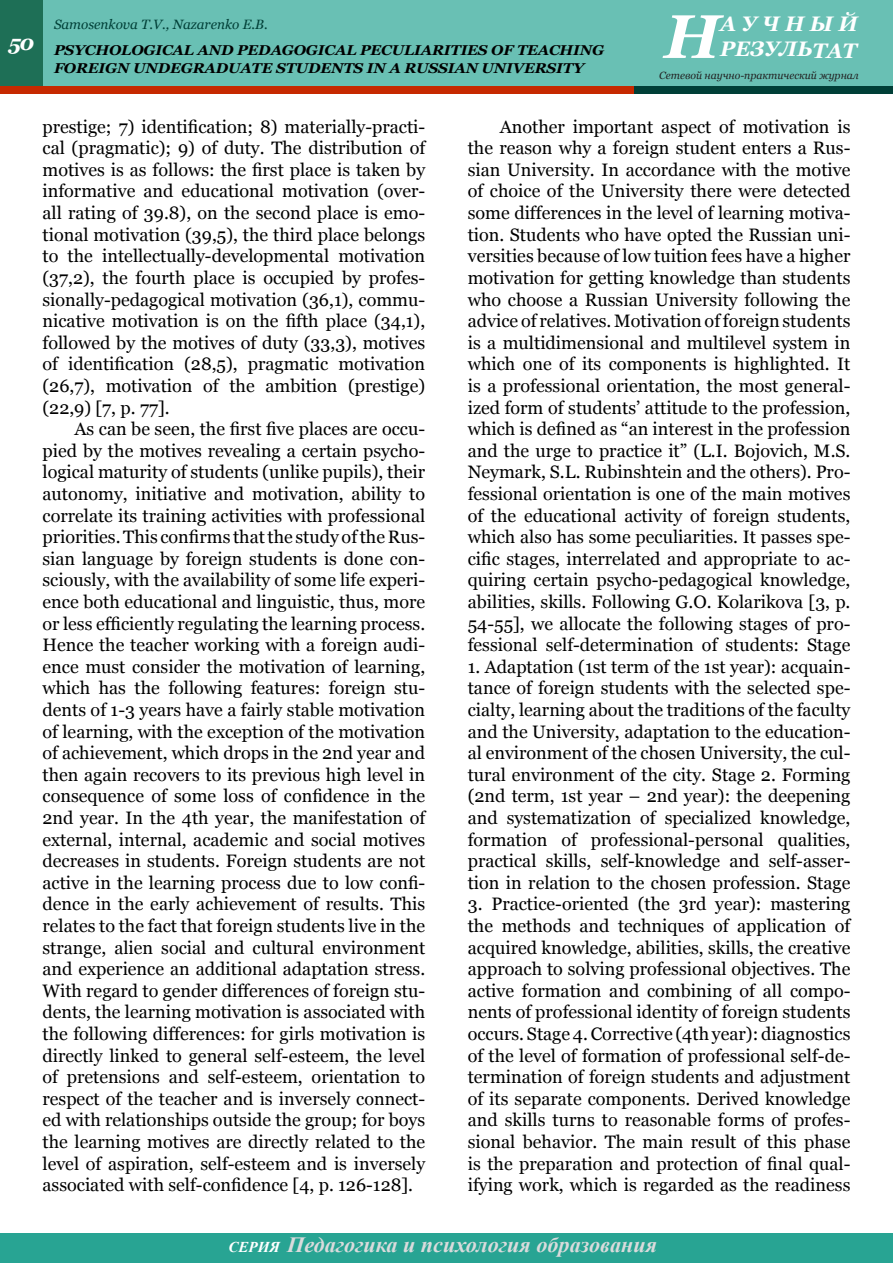
<style>
.page{position:relative;width:893px;height:1263px;background:#fff}
.page>*{position:absolute;margin:0;border:0;box-sizing:border-box;transform-origin:0 0}
.t1{font:italic 700 61.5px "Georgia";color:#fff}
.t2{font:italic 700 21.75px "Times New Roman";color:#dadbdc}
.t3{font:italic 700 21px/25.2px "Georgia";color:#fff}
.t4{font:18px/21.6px "Georgia";color:#000;text-align:justify}
.t5{font:italic 700 14.25px/18px "Georgia";letter-spacing:-.01em;color:#000;scale:1.05 1}
.t6{font:italic 13.5px "Georgia";color:#003f37}
.t7{font:italic 10.5px "Georgia";color:#222}
.s1{font-size:15px;color:#fff}
</style>
<div class="page">
<div style="left:0;top:1233px;width:893px;height:30px;background:#28a493"></div>
<div style="left:0;top:0;width:893px;height:94px;background:#69c0b4"></div>
<div style="left:0;top:0;width:43px;height:90px;background:#1e6f56"></div>
<div style="left:0;top:86px;width:655px;height:8px;background:#c62900"></div>
<div style="left:634px;top:86px;width:259px;height:8px;background:#003f37"></div>
<p class="t3" style="left:720px;top:11px;width:139px">АУЧНЫЙ<br>РЕЗУЛЬТАТ</p>
<p class="t7" style="left:659px;top:69px;width:201px">Сетевой научно-практический журнал</p>
<p class="t6" style="left:54px;top:17px;width:215px">Samosenkova T.V., Nazarenko E.B.</p>
<h1 class="t1" style="left:664px;top:2px;width:58px">Н</h1>
<p class="t5" style="left:54px;top:41px;width:525px;text-indent:-46px"><sup>50</sup> PSYCHOLOGICAL AND PEDAGOGICAL PECULIARITIES OF TEACHING<br>FOREIGN UNDEGRADUATE STUDENTS IN A RUSSIAN UNIVERSITY</p>
<p class="t4" style="left:43px;top:116px;width:384px">prestige; 7) identification; 8) materially-practi&shy;cal (pragmatic); 9) of duty. The distribution of motives is as follows: the first place is taken by informative and educational motivation (over&shy;all rating of 39.8), on the second place is emo&shy;tional motivation (39,5), the third place belongs to the intellectually-developmental motivation (37,2), the fourth place is occupied by profes&shy;sionally-pedagogical motivation (36,1), commu&shy;nicative motivation is on the fifth place (34,1), followed by the motives of duty (33,3), motives of identification (28,5), pragmatic motivation (26,7), motivation of the ambition (prestige) (22,9) [7, p. 77].</p>
<p class="t4" style="left:43px;top:418px;width:384px;text-indent:32px">As can be seen, the first five places are occu&shy;pied by the motives revealing a certain psycho&shy;logical maturity of students (unlike pupils), their autonomy, initiative and motivation, ability to correlate its training activities with professional priorities. This confirms that the study of the Rus&shy;sian language by foreign students is done con&shy;sciously, with the availability of some life experi&shy;ence both educational and linguistic, thus, more or less efficiently regulating the learning process.<br>Hence the teacher working with a foreign audi&shy;ence must consider the motivation of learning, which has the following features: foreign stu&shy;dents of 1-3 years have a fairly stable motivation of learning, with the exception of the motivation of achievement, which drops in the 2nd year and then again recovers to its previous high level in consequence of some loss of confidence in the 2nd year. In the 4th year, the manifestation of external, internal, academic and social motives decreases in students. Foreign students are not active in the learning process due to low confi&shy;dence in the early achievement of results. This relates to the fact that foreign students live in the strange, alien social and cultural environment and experience an additional adaptation stress.<br>With regard to gender differences of foreign stu&shy;dents, the learning motivation is associated with the following differences: for girls motivation is directly linked to general self-esteem, the level of pretensions and self-esteem, orientation to respect of the teacher and is inversely connect&shy;ed with relationships outside the group; for boys the learning motives are directly related to the level of aspiration, self-esteem and is inversely associated with self-confidence [4, p. 126-128].</p>
<p class="t4" style="left:468px;top:116px;width:384px;text-indent:32px">Another important aspect of motivation is the reason why a foreign student enters a Rus&shy;sian University. In accordance with the motive of choice of the University there were detected some differences in the level of learning motiva&shy;tion. Students who have opted the Russian uni&shy;versities because of low tuition fees have a higher motivation for getting knowledge than students who choose a Russian University following the advice of relatives. Motivation of foreign students is a multidimensional and multilevel system in which one of its components is highlighted. It is a professional orientation, the most general&shy;ized form of students’ attitude to the profession, which is defined as “an interest in the profession and the urge to practice it” (L.I. Bojovich, M.S.<br>Neymark, S.L. Rubinshtein and the others). Pro&shy;fessional orientation is one of the main motives of the educational activity of foreign students, which also has some peculiarities. It passes spe&shy;cific stages, interrelated and appropriate to ac&shy;quiring certain psycho-pedagogical knowledge, abilities, skills. Following G.O. Kolarikova [3, p.<br>54-55], we allocate the following stages of pro&shy;fessional self-determination of students: Stage</p>
<p class="t4" style="left:468px;top:656px;width:384px">1. Adaptation (1st term of the 1st year): acquain&shy;tance of foreign students with the selected spe&shy;cialty, learning about the traditions of the faculty and the University, adaptation to the education&shy;al environment of the chosen University, the cul&shy;tural environment of the city. Stage 2. Forming (2nd term, 1st year – 2nd year): the deepening and systematization of specialized knowledge, formation of professional-personal qualities, practical skills, self-knowledge and self-asser&shy;tion in relation to the chosen profession. Stage</p>
<p class="t4" style="left:468px;top:893px;width:384px">3. Practice-oriented (the 3rd year): mastering the methods and techniques of application of acquired knowledge, abilities, skills, the creative approach to solving professional objectives. The active formation and combining of all compo&shy;nents of professional identity of foreign students occurs. Stage 4. Corrective (4th year): diagnostics of the level of formation of professional self-de&shy;termination of foreign students and adjustment of its separate components. Derived knowledge and skills turns to reasonable forms of profes&shy;sional behavior. The main result of this phase is the preparation and protection of final qual&shy;ifying work, which is regarded as the readiness</p>
<p class="t2" style="left:229px;top:1229px;width:430px"><span class="s1">СЕРИЯ</span> Педагогика и психология образования</p>
</div>
